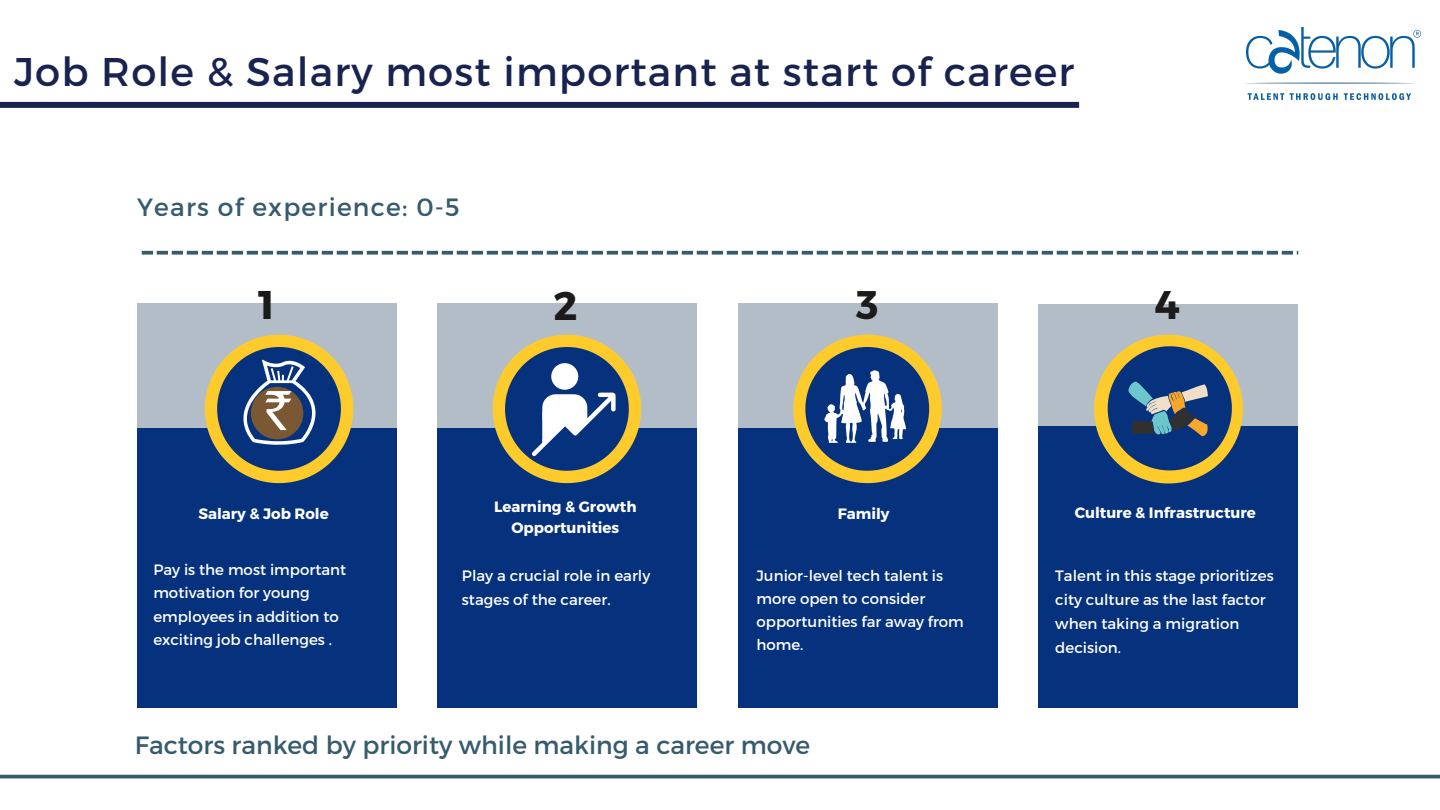
<style>
.page{position:relative;width:1440px;height:810px;background:#fff}
.page>*{position:absolute;margin:0;border:0;box-sizing:border-box;transform-origin:0 0}
.t1{font:40px "Montserrat";letter-spacing:.03em;color:#192350}
.t2{font:700 40px "Montserrat";color:#1b1b1b}
.t3{font:25px "Montserrat";color:#365b6d}
.t4{font:25px "Montserrat";letter-spacing:.05em;color:#365b6d}
.t5{font:15px/23.2px "Montserrat";color:#fff}
.t6{font:700 15px/21px "Montserrat";color:#fff;text-align:center}
</style>
<div class="page">
<div style="left:738px;top:402px;width:260px;height:305px;background:#06327d"></div>
<div style="left:738px;top:304px;width:260px;height:124px;background:#b2bdc8"></div>
<div style="left:437px;top:425px;width:260px;height:282px;background:#06327d"></div>
<div style="left:437px;top:304px;width:260px;height:124px;background:#b2bdc8"></div>
<div style="left:137px;top:425px;width:259px;height:282px;background:#06327d"></div>
<div style="left:137px;top:304px;width:259px;height:124px;background:#b2bdc8"></div>
<svg style="left:205px;top:335px;width:148px;height:148px"></svg>
<div style="left:1039px;top:425px;width:259px;height:282px;background:#06327d"></div>
<div style="left:1039px;top:304px;width:259px;height:122px;background:#b2bdc8"></div>
<svg style="left:493px;top:335px;width:148px;height:148px"></svg>
<svg style="left:793px;top:335px;width:149px;height:148px"></svg>
<svg style="left:1094px;top:335px;width:149px;height:148px"></svg>
<hr style="left:0;top:775px;width:1440px;height:3px;background:#365b6d">
<svg style="left:142px;top:251px;width:1156px;height:4px"></svg>
<img style="left:1246px;top:28px;width:174px;height:72px">
<div style="left:0;top:102px;width:1079px;height:6px;background:#192350"></div>
<h1 class="t1" style="left:14px;top:46px;width:1062px">Job Role &amp; Salary most important at start of career</h1>
<h2 class="t4" style="left:137px;top:191px;width:324px">Years of experience: 0-5</h2>
<h1 class="t2" style="left:258px;top:279px;width:18px">1</h1>
<h1 class="t2" style="left:553px;top:280px;width:25px">2</h1>
<h1 class="t2" style="left:856px;top:279px;width:24px">3</h1>
<h1 class="t2" style="left:1155px;top:279px;width:27px">4</h1>
<p class="t6" style="left:198px;top:503px;width:132px">Salary &amp; Job Role</p>
<p class="t6" style="left:494px;top:496px;width:144px">Learning &amp; Growth<br>Opportunities</p>
<p class="t6" style="left:838px;top:503px;width:53px">Family</p>
<p class="t6" style="left:1075px;top:502px;width:183px">Culture &amp; Infrastructure</p>
<p class="t5" style="left:153px;top:558px;width:194px">Pay is the most important motivation for young employees in addition to exciting job challenges .</p>
<p class="t5" style="left:462px;top:563px;width:190px;line-height:24px">Play a crucial role in early stages of the career.</p>
<p class="t5" style="left:757px;top:563px;width:209px">Junior-level tech talent is more open to consider opportunities far away from home.</p>
<h2 class="t3" style="left:135px;top:729px;width:677px">Factors ranked by priority while making a career move</h2>
<p class="t5" style="left:1055px;top:563px;width:220px;line-height:24px">Talent in this stage prioritizes city culture as the last factor when taking a migration decision.</p>
</div>
